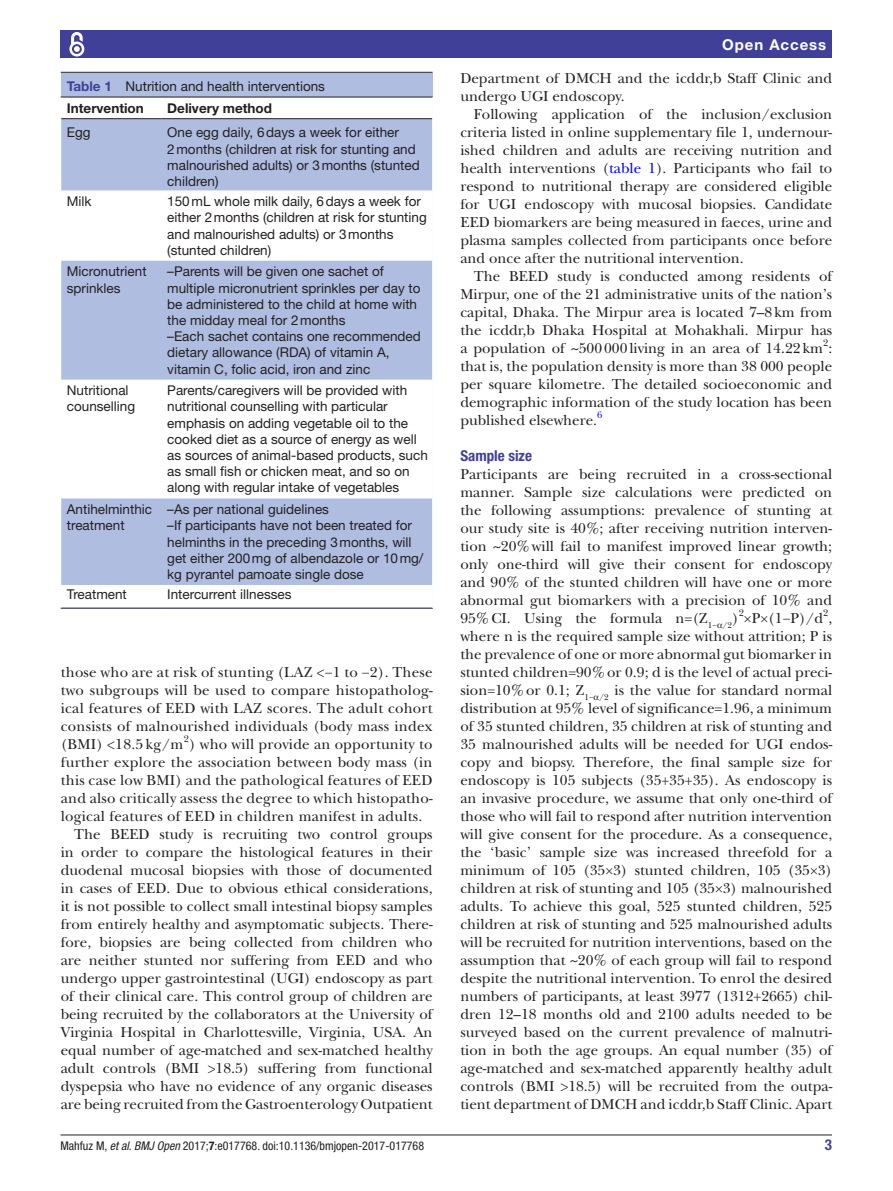
<style>
.page{position:relative;width:893px;height:1191px;background:#fff}
.page>*{position:absolute;margin:0;border:0;box-sizing:border-box;transform-origin:0 0}
.t1{font:15px/18px "New Baskerville";color:#231f20;text-align:justify}
.t2{font:700 condensed 15px "Helvetica Neue LT Std";color:#414099}
.t3{font:700 15px "Helvetica Neue LT Std";letter-spacing:.065em;color:#fff}
.t4{font:13.5px/16.2px "Helvetica Neue LT Std";color:#231f20}
.t5{font:700 13.5px "Helvetica Neue LT Std";color:#231f20}
.t6{font:condensed 12px "Helvetica Neue LT Std";color:#231f20}
.t7{font:9.9px "New Baskerville";color:#231f20}
.t8{font:9.9px "New Baskerville";color:#00f}
.s1{font-weight:700;color:#414099}
.s2{font-weight:700}
.s3{color:#00f}
.s4{font-style:italic}
</style>
<div class="page">
<hr style="left:61px;top:1134px;width:771px;height:1px;background:#231f20">
<div style="left:61px;top:31px;width:771px;height:27px;background:#414099"></div>
<svg style="left:69px;top:32px;width:16px;height:25px"></svg>
<div style="left:61px;top:73px;width:372px;height:535px;background:#afbde1"></div>
<hr style="left:61px;top:72px;width:372px;height:1px;background:#231f20">
<svg style="left:61px;top:98px;width:371px;height:510px"></svg>
<hr style="left:61px;top:97px;width:100px;height:1px;background:#231f20">
<hr style="left:61px;top:118px;width:100px;height:1px;background:#231f20">
<hr style="left:161px;top:97px;width:272px;height:1px;background:#231f20">
<hr style="left:161px;top:118px;width:271px;height:1px;background:#231f20">
<hr style="left:61px;top:608px;width:100px;height:1px;background:#231f20">
<hr style="left:161px;top:608px;width:272px;height:1px;background:#231f20">
<svg style="left:432px;top:97px;width:1px;height:22px"></svg>
<hr style="left:432px;top:119px;width:1px;height:71px;background:#fff">
<hr style="left:432px;top:190px;width:1px;height:71px;background:#fff">
<hr style="left:432px;top:261px;width:1px;height:118px;background:#fff">
<hr style="left:432px;top:379px;width:1px;height:119px;background:#fff">
<hr style="left:432px;top:498px;width:1px;height:87px;background:#fff">
<svg style="left:432px;top:585px;width:1px;height:23px"></svg>
<p class="t4" style="left:67px;top:75px;width:260px;line-height:22px"><span class="s1">Table 1</span> Nutrition and health interventions<br><span class="s2">Intervention</span></p>
<p class="t5" style="left:167px;top:99px;width:106px">Delivery method</p>
<p class="t4" style="left:67px;top:124px;width:25px">Egg</p>
<p class="t4" style="left:167px;top:124px;width:254px">One egg daily, 6days a week for either 2months (children at risk for stunting and malnourished adults) or 3months (stunted children)</p>
<p class="t4" style="left:67px;top:193px;width:26px">Milk</p>
<p class="t4" style="left:167px;top:193px;width:261px">150mL whole milk daily, 6days a week for either 2months (children at risk for stunting and malnourished adults) or 3months (stunted children)</p>
<p class="t4" style="left:67px;top:263px;width:81px">Micronutrient sprinkles</p>
<p class="t4" style="left:167px;top:263px;width:255px">–Parents will be given one sachet of multiple micronutrient sprinkles per day to be administered to the child at home with the midday meal for 2months<br>–Each sachet contains one recommended dietary allowance (RDA) of vitamin A, vitamin C, folic acid, iron and zinc</p>
<p class="t4" style="left:67px;top:382px;width:70px">Nutritional counselling</p>
<p class="t4" style="left:167px;top:382px;width:262px">Parents/caregivers will be provided with nutritional counselling with particular emphasis on adding vegetable oil to the cooked diet as a source of energy as well as sources of animal-based products, such as small fish or chicken meat, and so on along with regular intake of vegetables</p>
<p class="t4" style="left:67px;top:501px;width:87px">Antihelminthic treatment</p>
<p class="t4" style="left:167px;top:501px;width:258px">–As per national guidelines<br>–If participants have not been treated for helminths in the preceding 3months, will get either 200mg of albendazole or 10mg/ kg pyrantel pamoate single dose</p>
<p class="t4" style="left:67px;top:586px;width:62px">Treatment</p>
<p class="t4" style="left:167px;top:586px;width:126px">Intercurrent illnesses</p>
<p class="t1" style="left:61px;top:663px;width:373px">those who are at risk of stunting (LAZ &lt;−1 to −2). These two subgroups will be used to compare histopatholog&shy;ical features of EED with LAZ scores. The adult cohort consists of malnourished individuals (body mass index (BMI) &lt;18.5 kg/m ) who will provide an opportunity to</p>
<p class="t7" style="left:184px;top:733px;width:7px">2</p>
<p class="t1" style="left:61px;top:753px;width:373px">further explore the association between body mass (in</p>
<p class="t1" style="left:61px;top:771px;width:373px">this case low BMI) and the pathological features of EED</p>
<p class="t1" style="left:61px;top:789px;width:373px">and also critically assess the degree to which histopatho-</p>
<p class="t1" style="left:61px;top:807px;width:363px">logical features of EED in children manifest in adults.</p>
<p class="t1" style="left:74px;top:825px;width:360px">The BEED study is recruiting two control groups</p>
<p class="t1" style="left:61px;top:843px;width:373px">in order to compare the histological features in their</p>
<p class="t1" style="left:61px;top:861px;width:373px">duodenal mucosal biopsies with those of documented</p>
<p class="t1" style="left:61px;top:879px;width:373px">in cases of EED. Due to obvious ethical considerations,</p>
<p class="t1" style="left:61px;top:897px;width:373px">it is not possible to collect small intestinal biopsy samples</p>
<p class="t1" style="left:61px;top:915px;width:373px">from entirely healthy and asymptomatic subjects. There-</p>
<p class="t1" style="left:61px;top:933px;width:373px">fore, biopsies are being collected from children who</p>
<p class="t1" style="left:61px;top:951px;width:373px">are neither stunted nor suffering from EED and who</p>
<p class="t1" style="left:61px;top:969px;width:373px">undergo upper gastrointestinal (UGI) endoscopy as part</p>
<p class="t1" style="left:61px;top:987px;width:373px">of their clinical care. This control group of children are</p>
<p class="t1" style="left:61px;top:1005px;width:373px">being recruited by the collaborators at the University of</p>
<p class="t1" style="left:61px;top:1023px;width:373px">Virginia Hospital in Charlottesville, Virginia, USA. An</p>
<p class="t1" style="left:61px;top:1041px;width:373px">equal number of age-matched and sex-matched healthy</p>
<p class="t1" style="left:61px;top:1059px;width:373px">adult controls (BMI &gt;18.5) suffering from functional</p>
<p class="t1" style="left:61px;top:1077px;width:373px">dyspepsia who have no evidence of any organic diseases</p>
<p class="t1" style="left:61px;top:1095px;width:373px">are being recruited from the Gastroenterology Outpatient</p>
<p class="t3" style="left:722px;top:35px;width:106px">Open Access</p>
<p class="t1" style="left:460px;top:69px;width:373px">Department of DMCH and the icddr,b Staff Clinic and undergo UGI endoscopy.</p>
<p class="t1" style="left:460px;top:105px;width:373px;text-indent:14px">Following application of the inclusion/exclusion criteria listed in online supplementary file 1, undernour&shy;ished children and adults are receiving nutrition and health interventions (<span class="s3">table 1</span>). Participants who fail to respond to nutritional therapy are considered eligible for UGI endoscopy with mucosal biopsies. Candidate EED biomarkers are being measured in faeces, urine and plasma samples collected from participants once before and once after the nutritional intervention.</p>
<p class="t1" style="left:460px;top:267px;width:373px;text-indent:14px">The BEED study is conducted among residents of Mirpur, one of the 21 administrative units of the nation’s capital, Dhaka. The Mirpur area is located 7–8km from the icddr,b Dhaka Hospital at Mohakhali. Mirpur has a population of ~500000living in an area of 14.22km<sup>2</sup>: that is, the population density is more than 38 000 people per square kilometre. The detailed socioeconomic and demographic information of the study location has been published elsewhere.</p>
<p class="t8" style="left:597px;top:409px;width:7px">6</p>
<p class="t2" style="left:460px;top:447px;width:73px">Sample size</p>
<p class="t1" style="left:460px;top:465px;width:373px">Participants are being recruited in a cross-sectional manner. Sample size calculations were predicted on the following assumptions: prevalence of stunting at our study site is 40%; after receiving nutrition interven&shy;tion ~20%will fail to manifest improved linear growth; only one-third will give their consent for endoscopy and 90% of the stunted children will have one or more abnormal gut biomarkers with a precision of 10% and 95%CI. Using the formula n=(Z<sub>1−</sub> <sub>/2</sub>) ×P×(1−P)/d ,</p>
<p class="t7" style="left:739px;top:607px;width:7px">2</p>
<p class="t7" style="left:823px;top:607px;width:7px">2</p>
<p class="t1" style="left:460px;top:627px;width:373px">where n is the required sample size without attrition; P is the prevalence of one or more abnormal gut biomarker in stunted children=90%or 0.9; d is the level of actual preci&shy;sion=10%or 0.1; Z<sub>1−</sub> <sub>/2</sub> is the value for standard normal distribution at 95% level of significance=1.96, a minimum of 35 stunted children, 35 children at risk of stunting and 35 malnourished adults will be needed for UGI endos&shy;copy and biopsy. Therefore, the final sample size for endoscopy is 105 subjects (35+35+35). As endoscopy is an invasive procedure, we assume that only one-third of those who will fail to respond after nutrition intervention will give consent for the procedure. As a consequence, the ‘basic’ sample size was increased threefold for a minimum of 105 (35×3) stunted children, 105 (35×3) children at risk of stunting and 105 (35×3) malnourished adults. To achieve this goal, 525 stunted children, 525 children at risk of stunting and 525 malnourished adults will be recruited for nutrition interventions, based on the assumption that ~20% of each group will fail to respond despite the nutritional intervention. To enrol the desired numbers of participants, at least 3977 (1312+2665) chil&shy;dren 12–18 months old and 2100 adults needed to be surveyed based on the current prevalence of malnutri&shy;tion in both the age groups. An equal number (35) of age-matched and sex-matched apparently healthy adult controls (BMI &gt;18.5) will be recruited from the outpa&shy;tient department of DMCH and icddr,b Staff Clinic. Apart</p>
<p class="t6" style="left:61px;top:1138px;width:365px">Mahfuz M, <span class="s4">et al</span>. <span class="s4">BMJ Open</span> 2017;<span class="s2">7</span>:e017768. doi:10.1136/bmjopen-2017-017768</p>
<p class="t2" style="left:825px;top:1135px;width:9px">3</p>
</div>
